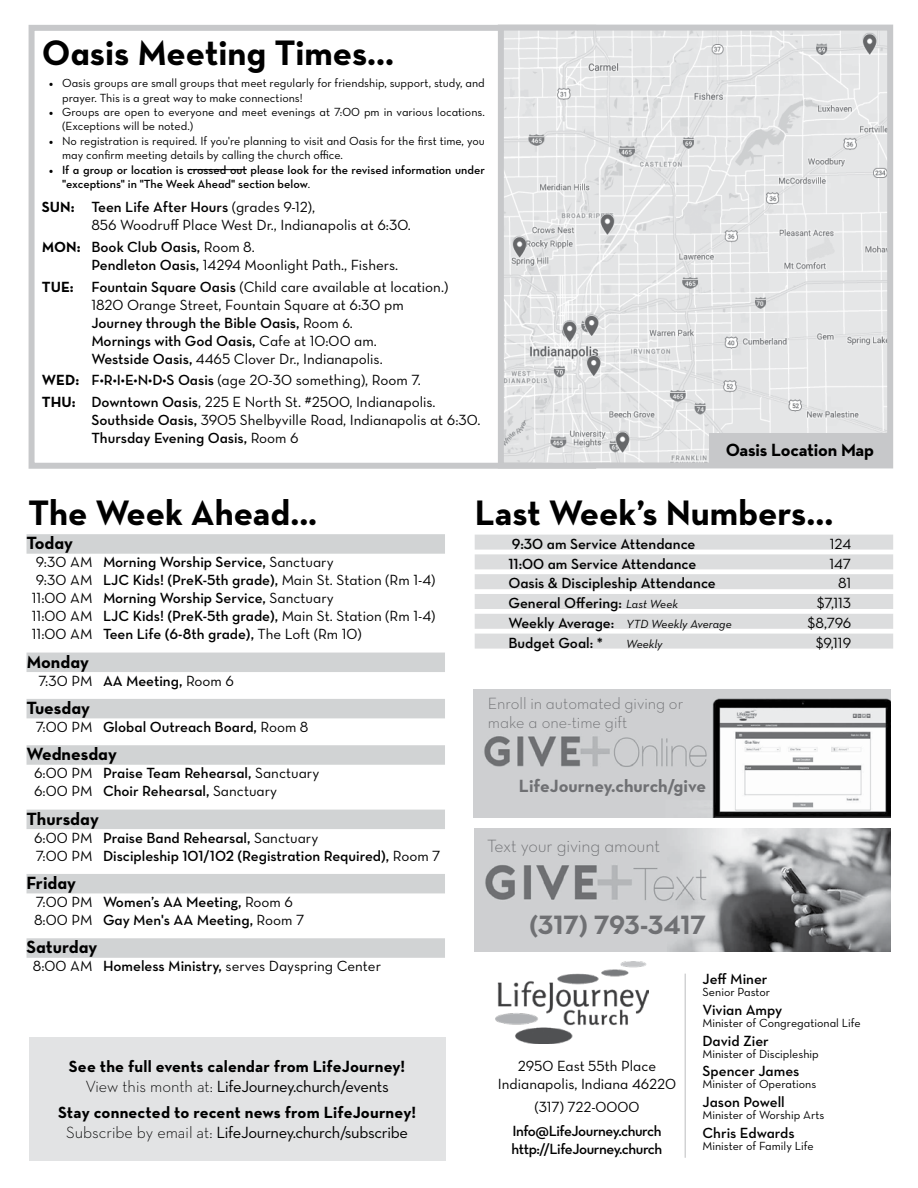
<style>
.page{position:relative;width:918px;height:1188px;background:#fff}
.page>*{position:absolute;margin:0;border:0;box-sizing:border-box;transform-origin:0 0}
.t1{font:700 36px "Neutra Text";color:#000}
.t2{font:36px "Neutra Text Bold Alt";color:#000}
.t3{font:27px "Neutra Text Bold Alt";color:#6f7073}
.t4{font:18px "Neutra Text Bold Alt";color:#000}
.t5{font:18px "Neutra Text Bold Alt";color:#6f7073}
.t6{font:18px "Neutra Text Light Alt";letter-spacing:-.01em;color:#6f7073}
.t7{font:700 18px "Neutra Text";letter-spacing:-.01em;color:#000}
.t8{font:700 16.5px/19.8px "Neutra Text";letter-spacing:.01em;color:#000;text-align:center}
.t9{font:16.5px/19.8px "Neutra Text Light Alt";color:#6f7073}
.t10{font:15px/21.5px "Neutra Text Book Alt";color:#000;text-align:center}
.t11{font:15px/18px "Neutra Text Demi Alt";color:#000}
.t12{font:15px/18px "Neutra Text Demi Alt";letter-spacing:-.03em;color:#000}
.t13{font:600 15px "Neutra Text";color:#000}
.t14{font:12px/14.4px "Neutra Text Book Alt";color:#000}
.t15{font:12px/14.4px "Neutra Text Demi Alt";color:#000}
.t16{font:12px "Neutra Text Book Italic Alt";color:#000}
.s1{font-family:"Minion Pro"}
.s2{font-family:"Neutra Text Book Alt"}
.s3{font-family:"Neutra Text Bold Alt"}
.s4{font-family:"Neutra Text Demi Alt"}
.s5{font-family:"Neutra Text"}
.s6{font-family:"Neutra Text Book Alt";font-weight:400}
.s7{font-weight:300}
.s8{font-weight:400}
.s9{font-family:"Neutra Text Book Italic Alt";font-size:12px}
.s10{font-family:"Neutra Text Demi Alt";font-size:15px}
</style>
<div class="page">
<div style="left:29px;top:1038px;width:417px;height:123px;background:#e2e3e4"></div>
<div style="left:27px;top:534px;width:418px;height:20px;background:#d1d3d4"></div>
<div style="left:27px;top:653px;width:418px;height:19px;background:#d1d3d4"></div>
<div style="left:27px;top:699px;width:418px;height:19px;background:#d1d3d4"></div>
<div style="left:27px;top:745px;width:418px;height:20px;background:#d1d3d4"></div>
<div style="left:27px;top:810px;width:418px;height:19px;background:#d1d3d4"></div>
<div style="left:27px;top:874px;width:418px;height:19px;background:#d1d3d4"></div>
<div style="left:27px;top:938px;width:418px;height:20px;background:#d1d3d4"></div>
<div style="left:29px;top:25px;width:567px;height:444px;border:6px solid #c7c8ca"></div>
<img style="left:505px;top:32px;width:381px;height:429px">
<div style="left:498px;top:25px;width:395px;height:443px;border:6px solid #c7c8ca"></div>
<div style="left:710px;top:433px;width:180px;height:34px;background:#c7c8ca"></div>
<hr style="left:187px;top:169px;width:60px;height:1px;background:#000">
<hr style="left:685px;top:974px;width:1px;height:184px;background:#c7c8ca">
<img style="left:495px;top:962px;width:154px;height:82px">
<img style="left:473px;top:689px;width:418px;height:128px">
<img style="left:474px;top:829px;width:417px;height:123px">
<div style="left:475px;top:535px;width:418px;height:15px;background:#dcddde"></div>
<div style="left:475px;top:554px;width:418px;height:15px;background:#dcddde"></div>
<div style="left:475px;top:574px;width:418px;height:15px;background:#dcddde"></div>
<div style="left:475px;top:594px;width:418px;height:15px;background:#dcddde"></div>
<div style="left:475px;top:614px;width:418px;height:15px;background:#dcddde"></div>
<div style="left:475px;top:634px;width:418px;height:15px;background:#dcddde"></div>
<h1 class="t2" style="left:42px;top:30px;width:354px">Oasis Meeting Times...</h1>
<p class="t14" style="left:62px;top:76px;width:424px;text-indent:-14px"><span class="s1">•</span> Oasis groups are small groups that meet regularly for friendship, support, study, and prayer. This is a great way to make connections!</p>
<p class="t14" style="left:62px;top:105px;width:424px;text-indent:-14px"><span class="s1">•</span> Groups are open to everyone and meet evenings at 7:00 pm in various locations. (Exceptions will be noted.)</p>
<p class="t14" style="left:62px;top:133px;width:424px;text-indent:-14px"><span class="s1">•</span> No registration is required. If you're planning to visit and Oasis for the first time, you may confirm meeting details by calling the church office.</p>
<p class="t15" style="left:62px;top:162px;width:424px;text-indent:-14px"><span class="s1">•</span> If a group or location is crossed out please look for the revised information under "exceptions" in "The Week Ahead" section below<span class="s2">.</span></p>
<p class="t11" style="left:42px;top:198px;width:275px"><span class="s3">SUN:</span> Teen Life After Hours <span class="s2">(grades 9-12),</span></p>
<p class="t10" style="left:91px;top:214px;width:321px">856 Woodruff Place West Dr., Indianapolis at 6:30.</p>
<p class="t11" style="left:42px;top:238px;width:214px"><span class="s3">MON:</span> Book Club Oasis, <span class="s2">Room 8.</span></p>
<p class="t10" style="left:42px;top:254px;width:408px"><span class="s4">Pendleton Oasis,</span> 14294 Moonlight Path., Fishers.<br><span class="s3">TUE:</span> <span class="s4">Fountain Square Oasis</span> (Child care available at location.)</p>
<p class="t10" style="left:91px;top:293px;width:314px">1820 Orange Street, Fountain Square at 6:30 pm</p>
<p class="t11" style="left:91px;top:313px;width:287px">Journey through the Bible Oasis, <span class="s5">Room 6.<br></span>Mornings with God Oasis, <span class="s2">Cafe</span> <span class="s5">at</span> <span class="s2">10:00 am.</span></p>
<p class="t10" style="left:42px;top:347px;width:395px;text-align:left;text-indent:50px"><span class="s4">Westside Oasis,</span> 4465 Clover Dr., Indianapolis.<br><span class="s3">WED:</span> <span class="s4">F•R•I•E•N•D•S Oasis</span> (age 20-30 something), Room 7.<br><span class="s3">THU:</span> <span class="s4">Downtown Oasis</span>, 225 E North St. #2500, Indianapolis.</p>
<p class="t10" style="left:91px;top:408px;width:390px"><span class="s4">Southside Oasis,</span> 3905 Shelbyville Road, Indianapolis at 6:30.</p>
<p class="t11" style="left:91px;top:428px;width:209px">Thursday Evening Oasis, <span class="s2">Room 6</span></p>
<p class="t7" style="left:726px;top:439px;width:150px">Oasis Location Map</p>
<h1 class="t1" style="left:28px;top:490px;width:291px">The Week Ahead...</h1>
<p class="t4" style="left:27px;top:532px;width:48px">Today</p>
<p class="t11" style="left:36px;top:553px;width:299px"><span class="s2">9:30 AM</span> Morning Worship Service, <span class="s2">Sanctuary</span></p>
<p class="t10" style="left:36px;top:569px;width:401px">9:30 AM <span class="s4">LJC Kids! (PreK-5th grade),</span> Main St. Station (Rm 1-4)</p>
<p class="t11" style="left:32px;top:589px;width:303px"><span class="s2">11:00 AM</span> Morning Worship Service, <span class="s2">Sanctuary</span></p>
<p class="t10" style="left:32px;top:605px;width:405px">11:00 AM <span class="s4">LJC Kids! (PreK-5th grade),</span> Main St. Station (Rm 1-4)</p>
<p class="t11" style="left:32px;top:625px;width:331px"><span class="s2">11:00 AM</span> Teen Life (6-8th grade), <span class="s2">The Loft (Rm 10)</span></p>
<p class="t4" style="left:27px;top:650px;width:64px">Monday</p>
<p class="t10" style="left:38px;top:669px;width:197px">7:30 PM <span class="s4">AA Meeting,</span> Room 6</p>
<p class="t4" style="left:27px;top:697px;width:65px">Tuesday</p>
<p class="t11" style="left:36px;top:718px;width:274px"><span class="s2">7:00 PM</span> Global Outreach Board, <span class="s2">Room 8</span></p>
<p class="t4" style="left:27px;top:743px;width:92px">Wednesday</p>
<p class="t11" style="left:34px;top:764px;width:287px"><span class="s2">6:00 PM</span> Praise Team Rehearsal, <span class="s2">Sanctuary</span></p>
<p class="t10" style="left:34px;top:780px;width:245px">6:00 PM <span class="s4">Choir Rehearsal,</span> Sanctuary</p>
<p class="t4" style="left:27px;top:807px;width:74px">Thursday</p>
<p class="t11" style="left:34px;top:828px;width:408px"><span class="s2">6:00 PM</span> Praise Band Rehearsal, <span class="s2">Sanctuary<br>7:00 PM</span> Discipleship 101/102 (Registration Required), <span class="s2">Room 7</span></p>
<p class="t4" style="left:27px;top:872px;width:51px">Friday</p>
<p class="t13" style="left:36px;top:893px;width:259px"><span class="s6">7:00 PM</span> Women’s AA Meeting, <span class="s6">Room 6</span></p>
<p class="t11" style="left:34px;top:911px;width:272px"><span class="s2">8:00 PM</span> Gay Men's AA Meeting, <span class="s2">Room 7</span></p>
<p class="t4" style="left:27px;top:936px;width:72px">Saturday</p>
<p class="t10" style="left:33px;top:955px;width:350px">8:00 AM <span class="s4">Homeless Ministry,</span> serves Dayspring Center</p>
<p class="t8" style="left:69px;top:1056px;width:338px">See the full events calendar from LifeJourney!<br><span class="s7">View this month at:</span> <span class="s8">LifeJourney.church/events</span></p>
<p class="t8" style="left:58px;top:1103px;width:359px">Stay connected to recent news from LifeJourney!<br><span class="s7">Subscribe by email at:</span> <span class="s8">LifeJourney.church/subscribe</span></p>
<h1 class="t1" style="left:475px;top:490px;width:360px">Last Week’s Numbers...</h1>
<p class="t11" style="left:512px;top:534px;width:185px">9:30 am Service Attendance</p>
<p class="t10" style="left:830px;top:533px;width:23px">124</p>
<p class="t11" style="left:508px;top:554px;width:190px">11:00 am Service Attendance</p>
<p class="t10" style="left:829px;top:553px;width:23px">147</p>
<p class="t11" style="left:508px;top:574px;width:209px">Oasis &amp; Discipleship Attendance</p>
<p class="t10" style="left:838px;top:572px;width:15px">81</p>
<p class="t11" style="left:508px;top:594px;width:171px">General Offering: <span class="s9">Last Week</span></p>
<p class="t10" style="left:817px;top:592px;width:36px">$7,113</p>
<p class="t16" style="left:508px;top:617px;width:225px"><span class="s10">Weekly Average:</span> YTD Weekly Average</p>
<p class="t10" style="left:808px;top:612px;width:45px">$8,796</p>
<p class="t11" style="left:508px;top:633px;width:96px">Budget Goal: *</p>
<p class="t16" style="left:626px;top:636px;width:38px">Weekly</p>
<p class="t10" style="left:816px;top:632px;width:37px">$9,119</p>
<p class="t9" style="left:488px;top:693px;width:197px">Enroll in automated giving or make a one-time gift</p>
<p class="t5" style="left:519px;top:775px;width:189px">LifeJourney.church/give</p>
<p class="t6" style="left:487px;top:835px;width:174px">Text your giving amount</p>
<h2 class="t3" style="left:529px;top:908px;width:178px">(317) 793-3417</h2>
<p class="t10" style="left:498px;top:1056px;width:180px;line-height:18px">2950 East 55th Place<br>Indianapolis, Indiana 46220</p>
<p class="t10" style="left:534px;top:1096px;width:107px">(317) 722-0000</p>
<p class="t12" style="left:512px;top:1121px;width:152px">Info@LifeJourney.church http://LifeJourney.church</p>
<p class="t11" style="left:703px;top:970px;width:66px">Jeff Miner</p>
<p class="t14" style="left:703px;top:985px;width:69px">Senior Pastor</p>
<p class="t11" style="left:703px;top:1000px;width:81px">Vivian Ampy</p>
<p class="t14" style="left:703px;top:1015px;width:160px">Minister of Congregational Life</p>
<p class="t11" style="left:703px;top:1031px;width:68px">David Zier</p>
<p class="t14" style="left:703px;top:1046px;width:118px">Minister of Discipleship</p>
<p class="t11" style="left:703px;top:1062px;width:98px">Spencer James</p>
<p class="t14" style="left:703px;top:1077px;width:115px">Minister of Operations</p>
<p class="t11" style="left:703px;top:1093px;width:84px">Jason Powell</p>
<p class="t14" style="left:703px;top:1108px;width:123px">Minister of Worship Arts</p>
<p class="t11" style="left:703px;top:1123px;width:94px">Chris Edwards</p>
<p class="t14" style="left:703px;top:1138px;width:113px">Minister of Family Life</p>
</div>
